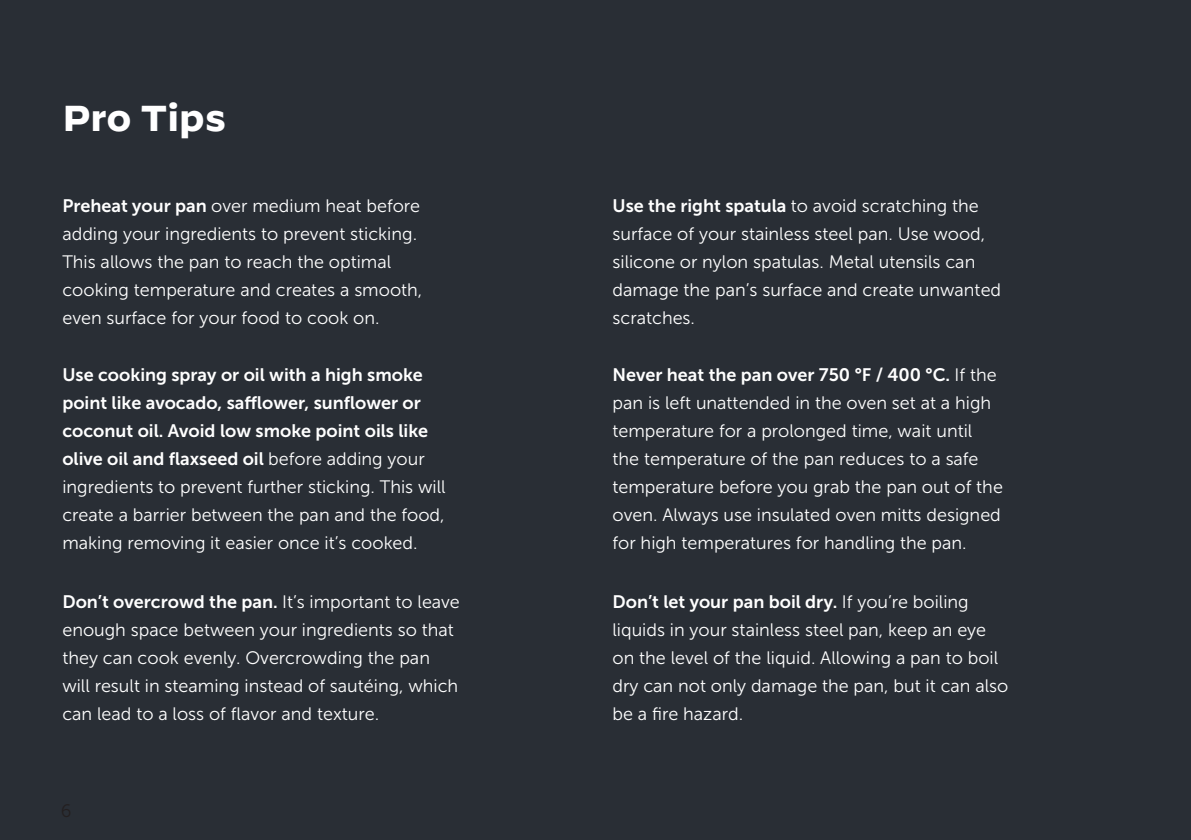
<style>
.page{position:relative;width:1191px;height:840px;background:#fff}
.page>*{position:absolute;margin:0;border:0;box-sizing:border-box;transform-origin:0 0}
.t1{font:700 36px "Decimal";color:#fff}
.t2{font:18px/28px "Museo Sans 300";color:#fff}
.t3{font:18px/28px "Museo Sans 700";color:#fff}
.s1{font-family:"Museo Sans 700"}
.s2{font-family:"Museo Sans 300"}
</style>
<div class="page">
<div style="left:0;top:0;width:1191px;height:839px;background:#292e35"></div>
<h1 class="t1" style="left:62px;top:97px;width:165px">Pro Tips</h1>
<p class="t2" style="left:62px;top:192px;width:361px"><span class="s1">Preheat your pan</span> over medium heat before adding your ingredients to prevent sticking.<br>This allows the pan to reach the optimal cooking temperature and creates a smooth, even surface for your food to cook on.</p>
<p class="t3" style="left:62px;top:360px;width:367px">Use cooking spray or oil with a high smoke point like avocado, safflower, sunflower or coconut oil. Avoid low smoke point oils like olive oil and flaxseed oil <span class="s2">before adding your</span></p>
<p class="t2" style="left:62px;top:472px;width:385px;text-align:justify">ingredients to prevent further sticking. This will create a barrier between the pan and the food, making removing it easier once it’s cooked.</p>
<p class="t3" style="left:62px;top:587px;width:399px">Don’t overcrowd the pan. <span class="s2">It’s important to leave</span></p>
<p class="t2" style="left:62px;top:615px;width:397px">enough space between your ingredients so that they can cook evenly. Overcrowding the pan will result in steaming instead of sautéing, which can lead to a loss of flavor and texture.</p>
<p class="t2" style="left:612px;top:192px;width:390px"><span class="s1">Use the right spatula</span> to avoid scratching the surface of your stainless steel pan. Use wood, silicone or nylon spatulas. Metal utensils can damage the pan’s surface and create unwanted scratches.</p>
<p class="t3" style="left:612px;top:360px;width:386px">Never heat the pan over 750 °F / 400 °C. <span class="s2">If the</span></p>
<p class="t2" style="left:612px;top:388px;width:392px">pan is left unattended in the oven set at a high temperature for a prolonged time, wait until the temperature of the pan reduces to a safe temperature before you grab the pan out of the oven. Always use insulated oven mitts designed for high temperatures for handling the pan.</p>
<p class="t3" style="left:612px;top:587px;width:358px">Don’t let your pan boil dry. <span class="s2">If you’re boiling</span></p>
<p class="t2" style="left:612px;top:615px;width:397px">liquids in your stainless steel pan, keep an eye on the level of the liquid. Allowing a pan to boil dry can not only damage the pan, but it can also be a fire hazard.</p>
</div>
